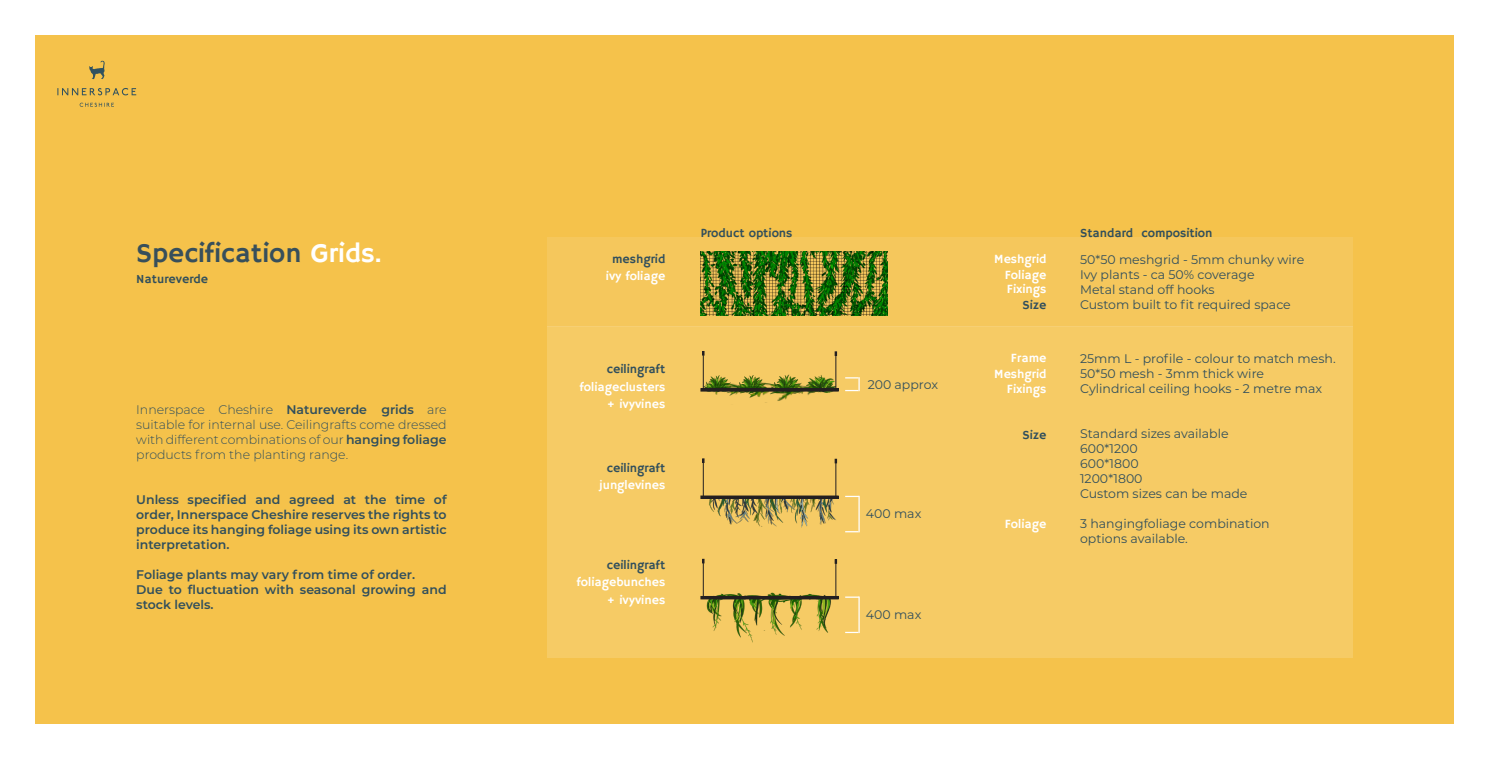
<style>
.page{position:relative;width:1489px;height:759px;background:#fff}
.page>*{position:absolute;margin:0;border:0;box-sizing:border-box;transform-origin:0 0}
.t1{font:27.5px "Hammersmith One";color:#374f5b}
.t2{font:12.5px "Montserrat";color:#314f5c}
.t3{font:600 12.5px/15px "Montserrat";color:#314f5c;text-align:justify}
.t4{font:300 12.5px/15px "Montserrat";color:#314f5c;text-align:justify}
.t5{font:12.5px/17.5px "Hammersmith One";color:#fff;text-align:right}
.t6{font:12.5px "Hammersmith One";color:#314f5c}
.s1{color:#fff}
.s2{font-weight:600}
</style>
<div class="page">
<div style="left:35px;top:35px;width:1418px;height:688px;background:#f5c24b"></div>
<div style="left:547px;top:237px;width:806px;height:89px;background:#f5c75c"></div>
<div style="left:547px;top:326px;width:806px;height:331px;background:#f6cb65"></div>
<svg style="left:57px;top:88px;width:79px;height:7px"></svg>
<svg style="left:80px;top:103px;width:34px;height:4px"></svg>
<svg style="left:89px;top:61px;width:16px;height:18px"></svg>
<img style="left:700px;top:251px;width:187px;height:64px">
<hr style="left:858px;top:495px;width:1px;height:37px;background:#fff">
<hr style="left:858px;top:596px;width:1px;height:36px;background:#fff">
<svg style="left:845px;top:495px;width:14px;height:2px"></svg>
<svg style="left:845px;top:531px;width:13px;height:1px"></svg>
<svg style="left:845px;top:377px;width:14px;height:14px"></svg>
<img style="left:700px;top:592px;width:151px;height:51px">
<img style="left:700px;top:497px;width:139px;height:31px">
<div style="left:700px;top:495px;width:138px;height:3px;border:1px solid #231f20"></div>
<hr style="left:703px;top:462px;width:1px;height:34px;background:#231f20">
<hr style="left:835px;top:462px;width:1px;height:34px;background:#231f20">
<img style="left:700px;top:372px;width:138px;height:31px">
<div style="left:700px;top:388px;width:138px;height:3px;border:1px solid #231f20"></div>
<hr style="left:703px;top:355px;width:1px;height:33px;background:#231f20">
<hr style="left:835px;top:355px;width:1px;height:33px;background:#231f20">
<div style="left:700px;top:596px;width:138px;height:2px;border:1px solid #231f20"></div>
<hr style="left:703px;top:562px;width:1px;height:34px;background:#231f20">
<hr style="left:835px;top:562px;width:1px;height:34px;background:#231f20">
<p class="t1" style="left:136px;top:237px;width:247px">Specification <span class="s1">Grids.</span></p>
<p class="t6" style="left:136px;top:272px;width:73px">Natureverde</p>
<p class="t4" style="left:136px;top:401px;width:312px">Innerspace Cheshire <span class="s2">Natureverde grids</span> are suitable for internal use. Ceilingrafts come dressed with different combinations of our <span class="s2">hanging foliage </span>products from the planting range.</p>
<p class="t3" style="left:136px;top:491px;width:312px">Unless specified and agreed at the time of order, Innerspace Cheshire reserves the rights to produce its hanging foliage using its own artistic interpretation.</p>
<p class="t3" style="left:136px;top:566px;width:280px">Foliage plants may vary from time of order.</p>
<p class="t3" style="left:136px;top:581px;width:312px">Due to fluctuation with seasonal growing and stock levels.</p>
<p class="t6" style="left:612px;top:251px;width:55px">meshgrid</p>
<p class="t5" style="left:606px;top:268px;width:61px">ivy foliage</p>
<p class="t6" style="left:607px;top:361px;width:60px">ceilingraft</p>
<p class="t5" style="left:579px;top:378px;width:87px">foliageclusters + ivyvines</p>
<p class="t6" style="left:607px;top:460px;width:60px">ceilingraft</p>
<p class="t5" style="left:599px;top:476px;width:67px">junglevines</p>
<p class="t6" style="left:607px;top:557px;width:60px">ceilingraft</p>
<p class="t5" style="left:576px;top:573px;width:90px">foliagebunches + ivyvines</p>
<p class="t6" style="left:700px;top:225px;width:93px">Product options</p>
<p class="t2" style="left:867px;top:376px;width:72px">200 approx</p>
<p class="t2" style="left:865px;top:504px;width:57px">400 max</p>
<p class="t2" style="left:865px;top:605px;width:57px">400 max</p>
<p class="t5" style="left:994px;top:250px;width:54px">Meshgrid</p>
<p class="t5" style="left:1004px;top:266px;width:43px">Foliage</p>
<p class="t5" style="left:1006px;top:280px;width:41px">Fixings</p>
<p class="t6" style="left:1022px;top:297px;width:25px">Size</p>
<p class="t5" style="left:1010px;top:350px;width:37px">Frame</p>
<p class="t5" style="left:994px;top:365px;width:54px">Meshgrid</p>
<p class="t5" style="left:1006px;top:381px;width:41px">Fixings</p>
<p class="t6" style="left:1022px;top:427px;width:25px">Size</p>
<p class="t5" style="left:1004px;top:515px;width:43px">Foliage</p>
<p class="t6" style="left:1080px;top:225px;width:134px">Standard composition</p>
<p class="t2" style="left:1080px;top:250px;width:226px">50*50 meshgrid - 5mm chunky wire</p>
<p class="t2" style="left:1080px;top:265px;width:176px">Ivy plants - ca 50% coverage</p>
<p class="t2" style="left:1080px;top:280px;width:136px">Metal stand off hooks</p>
<p class="t2" style="left:1080px;top:295px;width:212px">Custom built to fit required space</p>
<p class="t2" style="left:1080px;top:350px;width:257px">25mm L - profile - colour to match mesh.</p>
<p class="t2" style="left:1080px;top:365px;width:185px">50*50 mesh - 3mm thick wire</p>
<p class="t2" style="left:1080px;top:380px;width:243px">Cylindrical ceiling hooks - 2 metre max</p>
<p class="t2" style="left:1080px;top:425px;width:150px">Standard sizes available</p>
<p class="t2" style="left:1080px;top:440px;width:59px">600*1200</p>
<p class="t2" style="left:1080px;top:455px;width:60px">600*1800</p>
<p class="t2" style="left:1080px;top:470px;width:64px">1200*1800</p>
<p class="t2" style="left:1080px;top:485px;width:169px">Custom sizes can be made</p>
<p class="t2" style="left:1080px;top:515px;width:191px">3 hangingfoliage combination</p>
<p class="t2" style="left:1080px;top:530px;width:109px">options available.</p>
</div>
